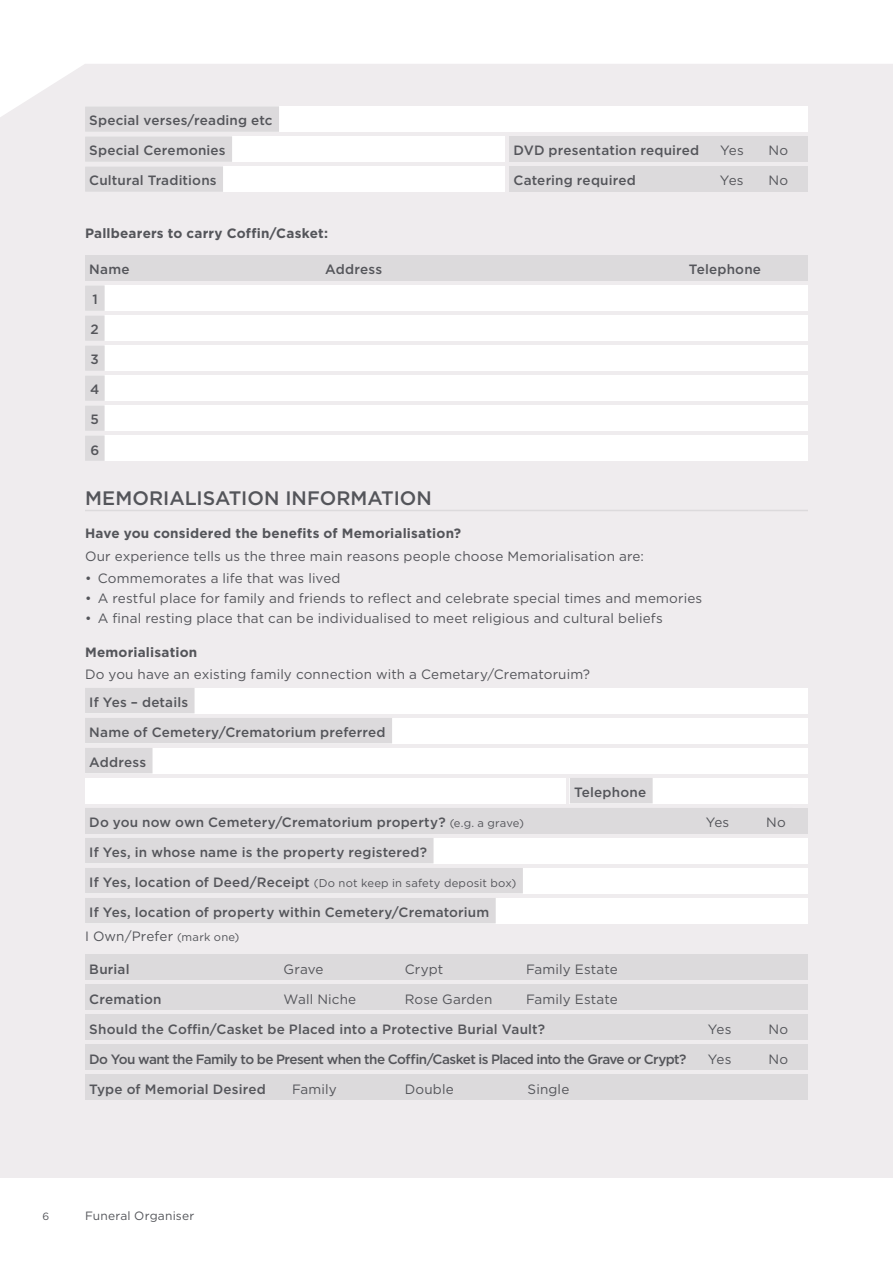
<style>
.page{position:relative;width:893px;height:1263px;background:#fff}
.page>*{position:absolute;margin:0;border:0;box-sizing:border-box;transform-origin:0 0}
.Subheading_1{font:500 19.5px "Gotham";color:#54555a}
.Form_box_title{font:500 13.5px "Gotham";letter-spacing:.01em;color:#54555a}
.Form_body_copy{font:13.5px "Gotham";letter-spacing:.01em;color:#54555a}
.Form_box_title-2{font:13.5px "Gotham";letter-spacing:.01em;color:#54555a}
.Subheading_2{font:700 13.5px "Gotham";letter-spacing:.015em;color:#54555a}
.Form_box_title-3{font:500 13.5px "Gotham";letter-spacing:-.045em;color:#54555a}
.Form_GRID_Space_afte{font:13.5px "Gotham";letter-spacing:.005em;color:#54555a}
.t1{font:12px "Gotham";letter-spacing:.015em;color:#54555a}
.Form_box_title-4{font:11.25px "Gotham";letter-spacing:.02em;color:#54555a}
.t2{font:10.5px "Gotham";color:#54555a}
.s1{font-weight:400;font-size:11.25px}
.s2{font-weight:500;font-size:13.5px}
.s3{font-size:11.25px}
</style>
<div class="page">
<div style="left:0;top:64px;width:893px;height:1114px;background:#efecee"></div>
<hr style="left:85px;top:510px;width:723px;height:1px;background:#dcdadc">
<div style="left:85px;top:106px;width:723px;height:26px;background:#fff"></div>
<div style="left:85px;top:106px;width:194px;height:26px;background:#dcdadc"></div>
<div style="left:85px;top:136px;width:420px;height:26px;background:#fff"></div>
<div style="left:85px;top:136px;width:147px;height:26px;background:#dcdadc"></div>
<div style="left:509px;top:136px;width:299px;height:26px;background:#dcdadc"></div>
<div style="left:85px;top:166px;width:420px;height:26px;background:#fff"></div>
<div style="left:85px;top:166px;width:138px;height:26px;background:#dcdadc"></div>
<div style="left:509px;top:166px;width:299px;height:26px;background:#dcdadc"></div>
<div style="left:85px;top:255px;width:723px;height:26px;background:#dcdadc"></div>
<div style="left:85px;top:285px;width:723px;height:26px;background:#fff"></div>
<div style="left:85px;top:285px;width:20px;height:26px;background:#dcdadc"></div>
<div style="left:85px;top:315px;width:723px;height:26px;background:#fff"></div>
<div style="left:85px;top:315px;width:20px;height:26px;background:#dcdadc"></div>
<div style="left:85px;top:345px;width:723px;height:26px;background:#fff"></div>
<div style="left:85px;top:345px;width:20px;height:26px;background:#dcdadc"></div>
<div style="left:85px;top:375px;width:723px;height:26px;background:#fff"></div>
<div style="left:85px;top:375px;width:20px;height:26px;background:#dcdadc"></div>
<div style="left:85px;top:405px;width:723px;height:26px;background:#fff"></div>
<div style="left:85px;top:405px;width:20px;height:26px;background:#dcdadc"></div>
<div style="left:85px;top:435px;width:723px;height:26px;background:#fff"></div>
<div style="left:85px;top:435px;width:20px;height:26px;background:#dcdadc"></div>
<div style="left:85px;top:688px;width:723px;height:25px;background:#fff"></div>
<div style="left:85px;top:688px;width:110px;height:25px;background:#dcdadc"></div>
<div style="left:85px;top:718px;width:723px;height:25px;background:#fff"></div>
<div style="left:85px;top:718px;width:307px;height:25px;background:#dcdadc"></div>
<div style="left:85px;top:748px;width:723px;height:25px;background:#fff"></div>
<div style="left:85px;top:748px;width:68px;height:25px;background:#dcdadc"></div>
<div style="left:85px;top:778px;width:481px;height:25px;background:#fff"></div>
<div style="left:570px;top:778px;width:238px;height:25px;background:#fff"></div>
<div style="left:570px;top:778px;width:83px;height:25px;background:#dcdadc"></div>
<div style="left:85px;top:808px;width:723px;height:25px;background:#dcdadc"></div>
<div style="left:85px;top:838px;width:723px;height:25px;background:#fff"></div>
<div style="left:85px;top:838px;width:349px;height:25px;background:#dcdadc"></div>
<div style="left:85px;top:868px;width:723px;height:25px;background:#fff"></div>
<div style="left:85px;top:868px;width:438px;height:25px;background:#dcdadc"></div>
<div style="left:85px;top:898px;width:723px;height:25px;background:#fff"></div>
<div style="left:85px;top:898px;width:411px;height:25px;background:#dcdadc"></div>
<div style="left:85px;top:954px;width:723px;height:26px;background:#dcdadc"></div>
<div style="left:85px;top:984px;width:723px;height:26px;background:#dcdadc"></div>
<div style="left:85px;top:1014px;width:709px;height:26px;background:#dcdadc"></div>
<div style="left:85px;top:1044px;width:709px;height:26px;background:#dcdadc"></div>
<div style="left:85px;top:1074px;width:723px;height:26px;background:#dcdadc"></div>
<p class="Form_box_title" style="left:89px;top:112px;width:185px">Special verses/reading etc</p>
<p class="Form_box_title" style="left:89px;top:142px;width:138px">Special Ceremonies</p>
<p class="Form_box_title" style="left:513px;top:142px;width:187px">DVD presentation required</p>
<p class="Form_box_title-2" style="left:720px;top:142px;width:25px">Yes</p>
<p class="Form_box_title-2" style="left:768px;top:142px;width:21px">No</p>
<p class="Form_box_title" style="left:89px;top:172px;width:129px">Cultural Traditions</p>
<p class="Form_box_title" style="left:513px;top:172px;width:124px">Catering required</p>
<p class="Form_box_title-2" style="left:720px;top:172px;width:25px">Yes</p>
<p class="Form_box_title-2" style="left:768px;top:172px;width:21px">No</p>
<p class="Subheading_2" style="left:85px;top:225px;width:244px">Pallbearers to carry Coffin/Casket:</p>
<p class="Form_box_title" style="left:89px;top:261px;width:42px">Name</p>
<p class="Form_box_title" style="left:325px;top:261px;width:58px">Address</p>
<p class="Form_box_title" style="left:689px;top:261px;width:74px">Telephone</p>
<p class="Form_box_title" style="left:92px;top:291px;width:7px">1</p>
<p class="Form_box_title" style="left:90px;top:321px;width:10px">2</p>
<p class="Form_box_title" style="left:90px;top:351px;width:10px">3</p>
<p class="Form_box_title" style="left:90px;top:381px;width:11px">4</p>
<p class="Form_box_title" style="left:90px;top:411px;width:10px">5</p>
<p class="Form_box_title" style="left:90px;top:441px;width:10px">6</p>
<p class="Subheading_1" style="left:85px;top:485px;width:348px">MEMORIALISATION INFORMATION</p>
<p class="Subheading_2" style="left:85px;top:526px;width:378px">Have you considered the benefits of Memorialisation?</p>
<p class="Form_body_copy" style="left:85px;top:547px;width:560px">Our experience tells us the three main reasons people choose Memorialisation are:</p>
<p class="Form_body_copy" style="left:85px;top:569px;width:257px">• Commemorates a life that was lived</p>
<p class="Form_body_copy" style="left:85px;top:590px;width:619px">• A restful place for family and friends to reflect and celebrate special times and memories</p>
<p class="Form_body_copy" style="left:85px;top:610px;width:579px">• A final resting place that can be individualised to meet religious and cultural beliefs</p>
<p class="Subheading_2" style="left:85px;top:644px;width:114px">Memorialisation</p>
<p class="Form_body_copy" style="left:85px;top:666px;width:507px">Do you have an existing family connection with a Cemetary/Crematoruim?</p>
<p class="Form_box_title" style="left:89px;top:693px;width:100px">If Yes – details</p>
<p class="Form_box_title" style="left:89px;top:723px;width:298px">Name of Cemetery/Crematorium preferred</p>
<p class="Form_box_title" style="left:89px;top:753px;width:58px">Address</p>
<p class="Form_box_title" style="left:574px;top:783px;width:74px">Telephone</p>
<p class="Form_box_title" style="left:89px;top:813px;width:436px">Do you now own Cemetery/Crematorium property? <span class="s1">(e.g. a grave)</span></p>
<p class="Form_box_title-2" style="left:706px;top:814px;width:25px">Yes</p>
<p class="Form_box_title-2" style="left:766px;top:814px;width:21px">No</p>
<p class="Form_box_title" style="left:89px;top:843px;width:339px">If Yes, in whose name is the property registered?</p>
<p class="Form_box_title-4" style="left:89px;top:876px;width:429px"><span class="s2">If Yes, location of Deed/Receipt</span> (Do not keep in safety deposit box)</p>
<p class="Form_box_title" style="left:89px;top:903px;width:402px">If Yes, location of property within Cemetery/Crematorium</p>
<p class="Form_GRID_Space_afte" style="left:85px;top:928px;width:156px">I Own/Prefer <span class="s3">(mark one)</span></p>
<p class="Form_box_title" style="left:89px;top:960px;width:42px">Burial</p>
<p class="Form_box_title-2" style="left:284px;top:960px;width:41px">Grave</p>
<p class="Form_box_title-2" style="left:405px;top:960px;width:40px">Crypt</p>
<p class="Form_box_title-2" style="left:526px;top:960px;width:93px">Family Estate</p>
<p class="Form_box_title" style="left:89px;top:990px;width:74px">Cremation</p>
<p class="Form_box_title-2" style="left:284px;top:990px;width:74px">Wall Niche</p>
<p class="Form_box_title-2" style="left:405px;top:990px;width:89px">Rose Garden</p>
<p class="Form_box_title-2" style="left:526px;top:990px;width:93px">Family Estate</p>
<p class="Form_box_title" style="left:89px;top:1020px;width:457px">Should the Coffin/Casket be Placed into a Protective Burial Vault?</p>
<p class="Form_box_title-2" style="left:708px;top:1020px;width:25px">Yes</p>
<p class="Form_box_title-2" style="left:768px;top:1020px;width:21px">No</p>
<p class="Form_box_title-3" style="left:89px;top:1050px;width:599px">Do You want the Family to be Present when the Coffin/Casket is Placed into the Grave or Crypt?</p>
<p class="Form_box_title-2" style="left:708px;top:1050px;width:25px">Yes</p>
<p class="Form_box_title-2" style="left:768px;top:1050px;width:21px">No</p>
<p class="Form_box_title" style="left:89px;top:1080px;width:178px">Type of Memorial Desired</p>
<p class="Form_box_title-2" style="left:292px;top:1080px;width:46px">Family</p>
<p class="Form_box_title-2" style="left:405px;top:1080px;width:50px">Double</p>
<p class="Form_box_title-2" style="left:528px;top:1080px;width:43px">Single</p>
<p class="t2" style="left:43px;top:1209px;width:8px">6</p>
<p class="t1" style="left:85px;top:1208px;width:111px">Funeral Organiser</p>
</div>
